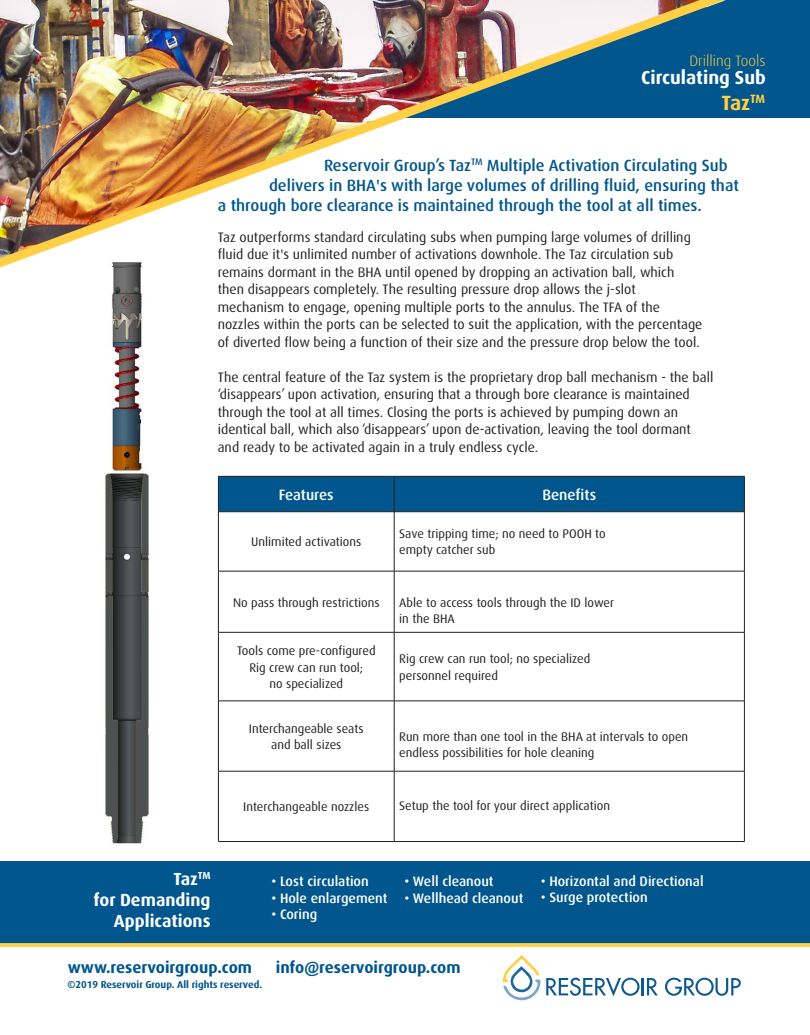
<style>
.page{position:relative;width:810px;height:1035px;background:#fff}
.page>*{position:absolute;margin:0;border:0;box-sizing:border-box;transform-origin:0 0}
.t1{font:700 20.62px "Dax Pro";color:#ffcf45}
.t2{font:700 18.75px "Dax Pro";color:#fff}
.t3{font:700 17.5px/21px "Dax Pro";color:#fff;text-align:right}
.t4{font:500 16.25px "Dax Pro";color:#00568d}
.t5{font:700 16.25px "Dax Pro";color:#00568d}
.t6{font:500 15px "Dax Pro";color:#fff}
.t7{font:300 15px "Dax Pro";color:#ffcf45}
.t8{font:13.75px/17.5px "Dax Pro";color:#231f20}
.t9{font:500 13.75px "Dax Pro";color:#fff}
.copy{font:12.5px/16.2px "Dax Pro";color:#231f20;text-align:center}
.t10{font:700 10px "Dax Offc Pro";color:#00568d}
</style>
<div class="page">
<img style="left:105px;top:281px;width:44px;height:563px">
<div style="left:163px;top:0;width:647px;height:118px;background:#00568d"></div>
<div style="left:219px;top:477px;width:525px;height:35px;background:#00568d"></div>
<hr style="left:218px;top:476px;width:176px;height:1px;background:#231f20">
<hr style="left:218px;top:477px;width:1px;height:35px;background:#231f20">
<hr style="left:394px;top:476px;width:351px;height:1px;background:#231f20">
<hr style="left:394px;top:477px;width:1px;height:35px;background:#231f20">
<hr style="left:744px;top:477px;width:1px;height:35px;background:#231f20">
<hr style="left:218px;top:512px;width:176px;height:1px;background:#231f20">
<hr style="left:394px;top:512px;width:351px;height:1px;background:#231f20">
<hr style="left:218px;top:512px;width:1px;height:59px;background:#231f20">
<hr style="left:394px;top:512px;width:1px;height:59px;background:#231f20">
<hr style="left:744px;top:512px;width:1px;height:59px;background:#231f20">
<hr style="left:218px;top:571px;width:176px;height:1px;background:#231f20">
<hr style="left:218px;top:571px;width:1px;height:61px;background:#231f20">
<hr style="left:394px;top:571px;width:351px;height:1px;background:#231f20">
<hr style="left:394px;top:571px;width:1px;height:61px;background:#231f20">
<hr style="left:744px;top:571px;width:1px;height:61px;background:#231f20">
<hr style="left:218px;top:632px;width:176px;height:1px;background:#231f20">
<hr style="left:218px;top:632px;width:1px;height:69px;background:#231f20">
<hr style="left:394px;top:632px;width:351px;height:1px;background:#231f20">
<hr style="left:394px;top:632px;width:1px;height:69px;background:#231f20">
<hr style="left:744px;top:632px;width:1px;height:69px;background:#231f20">
<hr style="left:218px;top:701px;width:176px;height:1px;background:#231f20">
<hr style="left:218px;top:701px;width:1px;height:70px;background:#231f20">
<hr style="left:394px;top:701px;width:351px;height:1px;background:#231f20">
<hr style="left:394px;top:701px;width:1px;height:70px;background:#231f20">
<hr style="left:744px;top:701px;width:1px;height:70px;background:#231f20">
<hr style="left:218px;top:771px;width:176px;height:1px;background:#231f20">
<hr style="left:218px;top:771px;width:1px;height:70px;background:#231f20">
<hr style="left:394px;top:771px;width:351px;height:1px;background:#231f20">
<hr style="left:394px;top:771px;width:1px;height:70px;background:#231f20">
<hr style="left:744px;top:771px;width:1px;height:70px;background:#231f20">
<hr style="left:218px;top:841px;width:176px;height:1px;background:#231f20">
<hr style="left:394px;top:841px;width:351px;height:1px;background:#231f20">
<svg style="left:503px;top:955px;width:155px;height:45px"></svg>
<svg style="left:665px;top:978px;width:76px;height:18px"></svg>
<div style="left:0;top:861px;width:810px;height:84px;background:#00568d"></div>
<svg style="left:0;top:943px;width:810px;height:4px;background:#face4e"></svg>
<img style="left:0;top:0;width:726px;height:281px">
<p class="t7" style="left:689px;top:51px;width:78px">Drilling Tools</p>
<p class="t2" style="left:641px;top:65px;width:126px">Circulating Sub</p>
<p class="t1" style="left:721px;top:89px;width:45px">Taz<sup>TM</sup></p>
<p class="t4" style="left:324px;top:155px;width:405px">Reservoir Group’s Taz<sup>TM</sup> Multiple Activation Circulating Sub</p>
<p class="t4" style="left:269px;top:175px;width:471px">delivers in BHA's with large volumes of drilling fluid, ensuring that</p>
<p class="t4" style="left:218px;top:195px;width:486px">a through bore clearance is maintained through the tool at all times.</p>
<p class="t8" style="left:218px;top:228px;width:475px">Taz outperforms standard circulating subs when pumping large volumes of drilling</p>
<p class="t8" style="left:218px;top:246px;width:457px">fluid due it's unlimited number of activations downhole. The Taz circulation sub</p>
<p class="t8" style="left:218px;top:263px;width:458px">remains dormant in the BHA until opened by dropping an activation ball, which</p>
<p class="t8" style="left:218px;top:281px;width:419px">then disappears completely. The resulting pressure drop allows the j-slot</p>
<p class="t8" style="left:218px;top:298px;width:444px">mechanism to engage, opening multiple ports to the annulus. The TFA of the</p>
<p class="t8" style="left:218px;top:316px;width:486px">nozzles within the ports can be selected to suit the application, with the percentage</p>
<p class="t8" style="left:218px;top:333px;width:484px">of diverted flow being a function of their size and the pressure drop below the tool.</p>
<p class="t8" style="left:218px;top:368px;width:497px">The central feature of the Taz system is the proprietary drop ball mechanism - the ball ‘disappears’ upon activation, ensuring that a through bore clearance is maintained through the tool at all times. Closing the ports is achieved by pumping down an identical ball, which also ‘disappears’ upon de-activation, leaving the tool dormant and ready to be activated again in a truly endless cycle.</p>
<p class="t6" style="left:279px;top:485px;width:56px">Features</p>
<p class="t6" style="left:542px;top:485px;width:55px">Benefits</p>
<p class="copy" style="left:251px;top:534px;width:112px">Unlimited activations</p>
<p class="copy" style="left:399px;top:526px;width:208px">Save tripping time; no need to POOH to</p>
<p class="copy" style="left:399px;top:542px;width:98px">empty catcher sub</p>
<p class="copy" style="left:233px;top:594px;width:148px">No pass through restrictions</p>
<p class="copy" style="left:399px;top:594px;width:216px">Able to access tools through the ID lower</p>
<p class="copy" style="left:399px;top:610px;width:57px">in the BHA</p>
<p class="copy" style="left:237px;top:643px;width:140px">Tools come pre-configured<br>Rig crew can run tool;<br>no specialized</p>
<p class="copy" style="left:399px;top:651px;width:193px">Rig crew can run tool; no specialized</p>
<p class="copy" style="left:399px;top:667px;width:100px">personnel required</p>
<p class="copy" style="left:249px;top:720px;width:116px">Interchangeable seats and ball sizes</p>
<p class="copy" style="left:399px;top:729px;width:291px;text-align:left">Run more than one tool in the BHA at intervals to open endless possibilities for hole cleaning</p>
<p class="t3" style="left:173px;top:868px;width:39px">Taz<sup>TM</sup></p>
<p class="t3" style="left:94px;top:889px;width:118px">for Demanding<br>Applications</p>
<p class="copy" style="left:243px;top:799px;width:128px">Interchangeable nozzles</p>
<p class="copy" style="left:399px;top:798px;width:212px">Setup the tool for your direct application</p>
<p class="t9" style="left:271px;top:873px;width:99px">• Lost circulation</p>
<p class="t9" style="left:271px;top:889px;width:118px">• Hole enlargement</p>
<p class="t9" style="left:271px;top:906px;width:48px">• Coring</p>
<p class="t9" style="left:405px;top:873px;width:91px">• Well cleanout</p>
<p class="t9" style="left:405px;top:889px;width:120px">• Wellhead cleanout</p>
<p class="t9" style="left:541px;top:872px;width:164px">• Horizontal and Directional</p>
<p class="t9" style="left:541px;top:889px;width:109px">• Surge protection</p>
<p class="t5" style="left:68px;top:957px;width:186px">www.reservoirgroup.com</p>
<p class="t5" style="left:276px;top:957px;width:186px">info@reservoirgroup.com</p>
<p class="t10" style="left:68px;top:978px;width:196px">©2019 Reservoir Group. All rights reserved.</p>
</div>
